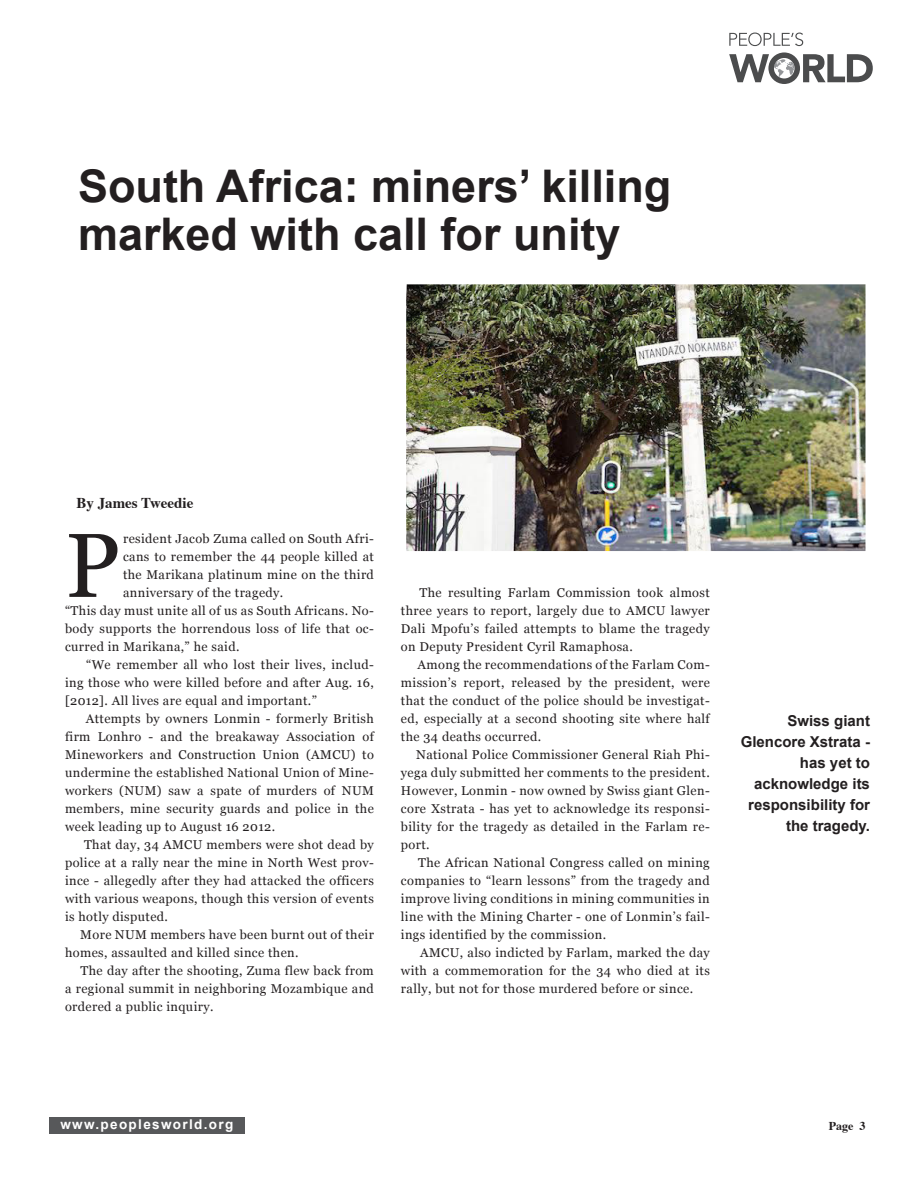
<style>
.page{position:relative;width:918px;height:1188px;background:#fff}
.page>*{position:absolute;margin:0;border:0;box-sizing:border-box;transform-origin:0 0}
.caps_paragraph{font:90.75px "Georgia";color:#231f20}
.title_arial-medium{font:700 45px/48px "Arial";color:#231f20}
.quote_flush_right{font:700 15px/21px "Arial";color:#231f20;text-align:right}
.by_line{font:700 15px "Times";color:#231f20}
.t1{font:700 13.5px "Arial";letter-spacing:.1em;color:#fff}
.body-text{font:12.75px/18px "Georgia";letter-spacing:.03em;color:#231f20;text-align:justify}
.caps_paragraph-2{font:12.75px/18px "Georgia";letter-spacing:.03em;color:#231f20;text-align:justify}
.by_line-2{font:700 12px "Times";color:#231f20}
</style>
<div class="page">
<div style="left:49px;top:1118px;width:196px;height:16px;background:#57585a"></div>
<svg style="left:729px;top:33px;width:74px;height:13px"></svg>
<svg style="left:729px;top:52px;width:144px;height:32px"></svg>
<img style="left:406px;top:284px;width:459px;height:267px">
<p class="title_arial-medium" style="left:78px;top:164px;width:595px">South Africa: miners’ killing marked with call for unity</p>
<p class="by_line" style="left:76px;top:489px;width:118px">By James Tweedie</p>
<p class="caps_paragraph" style="left:65px;top:511px;width:57px">P</p>
<p class="caps_paragraph-2" style="left:123px;top:530px;width:252px">resident Jacob Zuma called on South Afri&shy;cans to remember the 44 people killed at the Marikana platinum mine on the third anniversary of the tragedy.</p>
<p class="body-text" style="left:65px;top:602px;width:310px">“This day must unite all of us as South Africans. No&shy;body supports the horrendous loss of life that oc&shy;curred in Marikana,” he said.</p>
<p class="body-text" style="left:65px;top:656px;width:310px;text-indent:21px">“We remember all who lost their lives, includ&shy;ing those who were killed before and after Aug. 16, [2012]. All lives are equal and important.”</p>
<p class="body-text" style="left:65px;top:710px;width:310px;text-indent:21px">Attempts by owners Lonmin - formerly British firm Lonhro - and the breakaway Association of Mineworkers and Construction Union (AMCU) to undermine the established National Union of Mine&shy;workers (NUM) saw a spate of murders of NUM members, mine security guards and police in the week leading up to August 16 2012.</p>
<p class="body-text" style="left:65px;top:836px;width:310px;text-indent:19px">That day, 34 AMCU members were shot dead by police at a rally near the mine in North West prov&shy;ince - allegedly after they had attacked the officers with various weapons, though this version of events is hotly disputed.</p>
<p class="body-text" style="left:65px;top:926px;width:310px;text-indent:15px">More NUM members have been burnt out of their homes, assaulted and killed since then.</p>
<p class="body-text" style="left:65px;top:962px;width:310px;text-indent:16px">The day after the shooting, Zuma flew back from a regional summit in neighboring Mozambique and ordered a public inquiry.</p>
<p class="body-text" style="left:401px;top:584px;width:310px;text-indent:18px">The resulting Farlam Commission took almost three years to report, largely due to AMCU lawyer Dali Mpofu’s failed attempts to blame the tragedy on Deputy President Cyril Ramaphosa.</p>
<p class="body-text" style="left:401px;top:656px;width:310px;text-indent:17px">Among the recommendations of the Farlam Com&shy;mission’s report, released by the president, were that the conduct of the police should be investigat&shy;ed, especially at a second shooting site where half the 34 deaths occurred.</p>
<p class="body-text" style="left:401px;top:746px;width:310px;text-align:right">National Police Commissioner General Riah Phi&shy;yega duly submitted her comments to the president.</p>
<p class="body-text" style="left:401px;top:782px;width:310px">However, Lonmin - now owned by Swiss giant Glen&shy;core Xstrata - has yet to acknowledge its responsi&shy;bility for the tragedy as detailed in the Farlam re&shy;port.</p>
<p class="body-text" style="left:401px;top:854px;width:310px;text-indent:17px">The African National Congress called on mining companies to “learn lessons” from the tragedy and improve living conditions in mining communities in line with the Mining Charter - one of Lonmin’s fail&shy;ings identified by the commission.</p>
<p class="body-text" style="left:401px;top:944px;width:310px;text-indent:19px">AMCU, also indicted by Farlam, marked the day with a commemoration for the 34 who died at its rally, but not for those murdered before or since.</p>
<p class="quote_flush_right" style="left:787px;top:711px;width:84px">Swiss giant</p>
<p class="quote_flush_right" style="left:741px;top:732px;width:131px">Glencore Xstrata - has yet to</p>
<p class="quote_flush_right" style="left:748px;top:774px;width:123px">acknowledge its responsibility for the tragedy.</p>
<p class="t1" style="left:60px;top:1116px;width:174px">www.peoplesworld.org</p>
<p class="by_line-2" style="left:829px;top:1114px;width:38px">Page 3</p>
</div>
